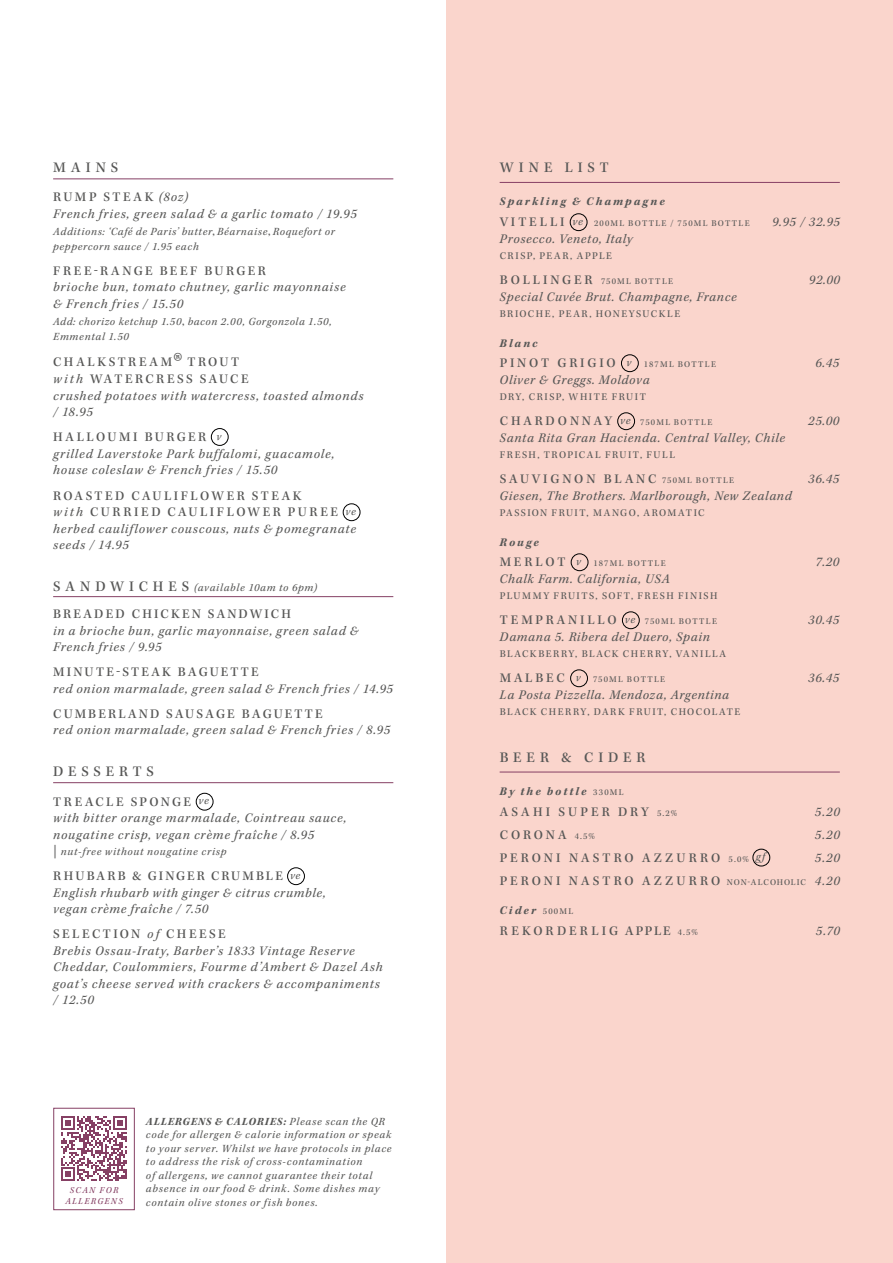
<style>
.page{position:relative;width:893px;height:1263px;background:#fff}
.page>*{position:absolute;margin:0;border:0;box-sizing:border-box;transform-origin:0 0}
.t1{font:36px "Kepler Std";color:#575756}
.t2{font:500 15px "Kepler Std";letter-spacing:.325em;color:#575756}
.t3{font:italic 13.5px/16.5px "Kepler Std";letter-spacing:.06em;color:#575756}
.t4{font:500 13.5px "Kepler Std";letter-spacing:.2em;color:#575756}
.t5{font:500 13.5px/23px "Kepler Std";letter-spacing:.225em;color:#575756;text-align:right}
.t6{font:500 13.5px "Kepler Std";letter-spacing:.16em;color:#575756}
.t7{font:500 13.5px "Kepler Std";letter-spacing:.18em;color:#575756}
.t8{font:italic 700 12px "Kepler Std";letter-spacing:.17em;color:#575756}
.t9{font:italic 11.25px/13.5px "Kepler Std";letter-spacing:.065em;color:#575756}
.t10{font:10.5px "Kepler Std";letter-spacing:.14em;color:#575756}
.t11{font:italic 9.3px/10.5px "Kepler Std";letter-spacing:.145em;color:#864064;text-align:center}
.t12{font:9px "Kepler Std";letter-spacing:.14em;color:#575756}
.s1{font-weight:500;font-style:normal}
.s2{font-size:11.55px}
.s3{font-weight:500;font-style:normal;font-size:15px}
.s4{font-size:13.5px}
.s5{font-weight:700}
.s6{font-weight:500;font-size:13.5px}
.s7{font-weight:400;font-style:italic;font-size:11.55px}
.s8{font-weight:400;font-size:9px}
.s9{font-weight:400;font-style:normal;font-size:9px}
.s10{font-weight:400;font-style:italic}
</style>
<div class="page">
<div style="left:446px;top:0;width:447px;height:1263px;background:#fad5cc"></div>
<div style="left:570px;top:214px;width:17px;height:17px;border:1px solid #000;border-radius:50%"></div>
<div style="left:621px;top:355px;width:17px;height:17px;border:1px solid #000;border-radius:50%"></div>
<div style="left:618px;top:413px;width:17px;height:17px;border:1px solid #000;border-radius:50%"></div>
<div style="left:571px;top:554px;width:17px;height:17px;border:1px solid #000;border-radius:50%"></div>
<div style="left:622px;top:612px;width:17px;height:17px;border:1px solid #000;border-radius:50%"></div>
<div style="left:570px;top:670px;width:18px;height:17px;border:1px solid #000;border-radius:50%"></div>
<div style="left:753px;top:849px;width:17px;height:17px;border:1px solid #000;border-radius:50%"></div>
<hr style="left:500px;top:182px;width:340px;height:1px;background:#864064">
<svg style="left:61px;top:1116px;width:66px;height:65px"></svg>
<div style="left:54px;top:1108px;width:80px;height:102px;border:1px solid #864064"></div>
<hr style="left:500px;top:772px;width:340px;height:1px;background:#864064">
<div style="left:211px;top:428px;width:17px;height:17px;border:1px solid #000;border-radius:50%"></div>
<div style="left:343px;top:504px;width:17px;height:17px;border:1px solid #000;border-radius:50%"></div>
<div style="left:196px;top:793px;width:17px;height:17px;border:1px solid #000;border-radius:50%"></div>
<div style="left:287px;top:868px;width:18px;height:17px;border:1px solid #000;border-radius:50%"></div>
<hr style="left:53px;top:179px;width:340px;height:1px;background:#864064">
<hr style="left:53px;top:596px;width:340px;height:1px;background:#864064">
<hr style="left:53px;top:782px;width:340px;height:1px;background:#864064">
<p class="t2" style="left:53px;top:159px;width:66px">MAINS</p>
<p class="t3" style="left:53px;top:189px;width:305px"><span class="s1">RUMP STEAK</span> (8oz)<br>French fries, green salad &amp; a garlic tomato / 19.95</p>
<p class="t9" style="left:53px;top:224px;width:283px;line-height:15px">Additions: ‘Café de Paris’ butter<span class="s1">,</span> Béarnaise<span class="s1">,</span> Roquefort or peppercorn sauce / 1.95 each</p>
<p class="t7" style="left:53px;top:263px;width:214px">FREE-RANGE BEEF BURGER</p>
<p class="t3" style="left:53px;top:279px;width:294px">brioche bun, tomato chutney, garlic mayonnaise &amp; French fries / 15.50</p>
<p class="t9" style="left:53px;top:314px;width:280px;line-height:15px">Add: chorizo ketchup 1.50<span class="s1">,</span> bacon 2.00, Gorgonzola 1.50,<br>Emmental 1.50</p>
<p class="t4" style="left:53px;top:354px;width:121px">CHALKSTREAM</p>
<h1 class="t1" style="left:174px;top:345px;width:10px">®</h1>
<p class="t3" style="left:53px;top:354px;width:312px;text-indent:134px"><span class="s1">TROUT<br></span>with <span class="s1">WATERCRESS SAUCE<br></span>crushed potatoes with watercress, toasted almonds / 18.95</p>
<p class="t3" style="left:53px;top:429px;width:283px"><span class="s1">HALLOUMI BURGER</span> <span class="s2">v<br></span>grilled Laverstoke Park buffalomi, guacamole, house coleslaw &amp; French fries / 15.50</p>
<p class="t3" style="left:53px;top:488px;width:304px"><span class="s1">ROASTED CAULIFLOWER STEAK<br></span>with <span class="s1">CURRIED CAULIFLOWER PUREE</span> <span class="s2">ve </span>herbed cauliflower couscous, nuts &amp; pomegranate seeds / 14.95</p>
<p class="t9" style="left:53px;top:581px;width:266px"><span class="s3">S A N D W I C H E S</span> (available 10am to 6pm)</p>
<p class="t6" style="left:53px;top:607px;width:239px">BREADED CHICKEN SANDWICH</p>
<p class="t3" style="left:53px;top:623px;width:307px">in a brioche bun, garlic mayonnaise, green salad &amp;<br>French fries / 9.95</p>
<p class="t6" style="left:53px;top:665px;width:207px">MINUTE-STEAK BAGUETTE</p>
<p class="t3" style="left:53px;top:681px;width:341px">red onion marmalade, green salad &amp; French fries / 14.95</p>
<p class="t6" style="left:53px;top:706px;width:271px">CUMBERLAND SAUSAGE BAGUETTE</p>
<p class="t3" style="left:53px;top:722px;width:339px">red onion marmalade, green salad &amp; French fries / 8.95</p>
<p class="t2" style="left:53px;top:763px;width:102px">DESSERTS</p>
<p class="t3" style="left:53px;top:794px;width:295px"><span class="s1">TREACLE SPONGE</span> <span class="s2">ve<br></span>with bitter orange marmalade, Cointreau sauce, nougatine crisp, vegan crème fraîche / 8.95</p>
<p class="t9" style="left:53px;top:845px;width:175px"><span class="s4">|</span> nut-free without nougatine crisp</p>
<p class="t3" style="left:53px;top:868px;width:274px"><span class="s1">RHUBARB &amp; GINGER CRUMBLE</span> <span class="s2">ve<br></span>English rhubarb with ginger &amp; citrus crumble, vegan crème fraîche / 7.50</p>
<p class="t3" style="left:53px;top:926px;width:331px"><span class="s1">SELECTION</span> of <span class="s1">CHEESE<br></span>Brebis Ossau-Iraty, Barber’s 1833 Vintage Reserve Cheddar, Coulommiers, Fourme d’Ambert &amp; Dazel Ash goat’s cheese served with crackers &amp; accompaniments / 12.50</p>
<p class="t11" style="left:65px;top:1185px;width:59px">SCAN FOR<br>ALLERGENS</p>
<p class="t9" style="left:146px;top:1115px;width:247px"><span class="s5">ALLERGENS &amp; CALORIES:</span> Please scan the QR code for allergen &amp; calorie information or speak to your server. Whilst we have protocols in place to address the risk of cross-contamination<br>of allergens, we cannot guarantee their total absence in our food &amp; drink. Some dishes may contain olive stones or fish bones.</p>
<p class="t2" style="left:500px;top:159px;width:110px">WINE LIST</p>
<p class="t8" style="left:500px;top:195px;width:167px">Sparkling &amp; Champagne</p>
<p class="t12" style="left:500px;top:218px;width:252px"><span class="s6">VITELLI</span> <sup>ve</sup> 200ML BOTTLE / 750ML BOTTLE</p>
<p class="t3" style="left:772px;top:214px;width:69px">9.95 / 32.95</p>
<p class="t3" style="left:500px;top:231px;width:135px">Prosecco. Veneto, Italy</p>
<p class="t10" style="left:500px;top:250px;width:114px">CRISP, PEAR, APPLE</p>
<p class="t12" style="left:500px;top:276px;width:175px"><span class="s6">BOLLINGER</span> 750ML BOTTLE</p>
<p class="t3" style="left:809px;top:272px;width:32px">92.00</p>
<p class="t3" style="left:500px;top:289px;width:239px">Special Cuvée Brut. Champagne, France</p>
<p class="t10" style="left:500px;top:308px;width:182px">BRIOCHE, PEAR, HONEYSUCKLE</p>
<p class="t8" style="left:500px;top:336px;width:39px">Blanc</p>
<p class="t4" style="left:500px;top:355px;width:218px">PINOT GRIGIO <span class="s7">v</span> <span class="s8">187ML BOTTLE</span></p>
<p class="t3" style="left:815px;top:355px;width:25px">6.45</p>
<p class="t3" style="left:500px;top:372px;width:151px">Oliver &amp; Greggs. Moldova</p>
<p class="t10" style="left:500px;top:391px;width:148px">DRY, CRISP, WHITE FRUIT</p>
<p class="t12" style="left:500px;top:417px;width:214px"><span class="s6">CHARDONNAY</span> <sup>ve</sup> 750ML BOTTLE</p>
<p class="t3" style="left:808px;top:413px;width:32px">25.00</p>
<p class="t3" style="left:500px;top:430px;width:287px">Santa Rita Gran Hacienda. Central Valley, Chile</p>
<p class="t10" style="left:500px;top:449px;width:177px">FRESH, TROPICAL FRUIT, FULL</p>
<p class="t4" style="left:500px;top:471px;width:236px">SAUVIGNON BLANC <span class="s8">750ML BOTTLE</span></p>
<p class="t3" style="left:808px;top:471px;width:32px">36.45</p>
<p class="t3" style="left:500px;top:488px;width:294px">Giesen, The Brothers. Marlborough, New Zealand</p>
<p class="t10" style="left:500px;top:507px;width:207px">PASSION FRUIT, MANGO, AROMATIC</p>
<p class="t8" style="left:500px;top:535px;width:41px">Rouge</p>
<p class="t12" style="left:500px;top:558px;width:168px"><span class="s6">MERLOT</span> <sup>v</sup> 187ML BOTTLE</p>
<p class="t3" style="left:815px;top:554px;width:25px">7.20</p>
<p class="t3" style="left:500px;top:571px;width:171px">Chalk Farm. California, USA</p>
<p class="t10" style="left:500px;top:590px;width:219px">PLUMMY FRUITS, SOFT, FRESH FINISH</p>
<p class="t4" style="left:500px;top:612px;width:219px">TEMPRANILLO <span class="s7">ve</span> <span class="s8">750ML BOTTLE</span></p>
<p class="t3" style="left:808px;top:612px;width:32px">30.45</p>
<p class="t3" style="left:500px;top:629px;width:212px">Damana 5. Ribera del Duero, Spain</p>
<p class="t10" style="left:500px;top:648px;width:228px">BLACKBERRY, BLACK CHERRY, VANILLA</p>
<p class="t12" style="left:500px;top:674px;width:167px"><span class="s6">MALBEC</span> <sup>v</sup> 750ML BOTTLE</p>
<p class="t3" style="left:808px;top:670px;width:32px">36.45</p>
<p class="t3" style="left:500px;top:687px;width:231px">La Posta Pizzella. Mendoza, Argentina</p>
<p class="t10" style="left:500px;top:706px;width:242px">BLACK CHERRY, DARK FRUIT, CHOCOLATE</p>
<p class="t2" style="left:500px;top:748px;width:147px">BEER &amp; CIDER</p>
<p class="t8" style="left:500px;top:784px;width:125px">By the bottle <span class="s9">330ML</span></p>
<p class="t5" style="left:500px;top:801px;width:179px">ASAHI SUPER DRY <span class="s8">5.2%</span></p>
<p class="t3" style="left:815px;top:804px;width:26px">5.20</p>
<p class="t4" style="left:500px;top:827px;width:97px">CORONA <span class="s8">4.5%</span></p>
<p class="t3" style="left:815px;top:827px;width:26px">5.20</p>
<p class="t5" style="left:500px;top:846px;width:267px">PERONI NASTRO AZZURRO <span class="s8">5.0%</span> <span class="s7">gf</span></p>
<p class="t5" style="left:500px;top:846px;width:342px"><span class="s10">5.20<br></span>PERONI NASTRO AZZURRO <span class="s8">NON-ALCOHOLIC</span> <span class="s10">4.20</span></p>
<p class="t8" style="left:500px;top:903px;width:75px">Cider <span class="s9">500ML</span></p>
<p class="t4" style="left:500px;top:923px;width:200px">REKORDERLIG APPLE <span class="s8">4.5%</span></p>
<p class="t3" style="left:816px;top:922px;width:25px">5.70</p>
</div>
